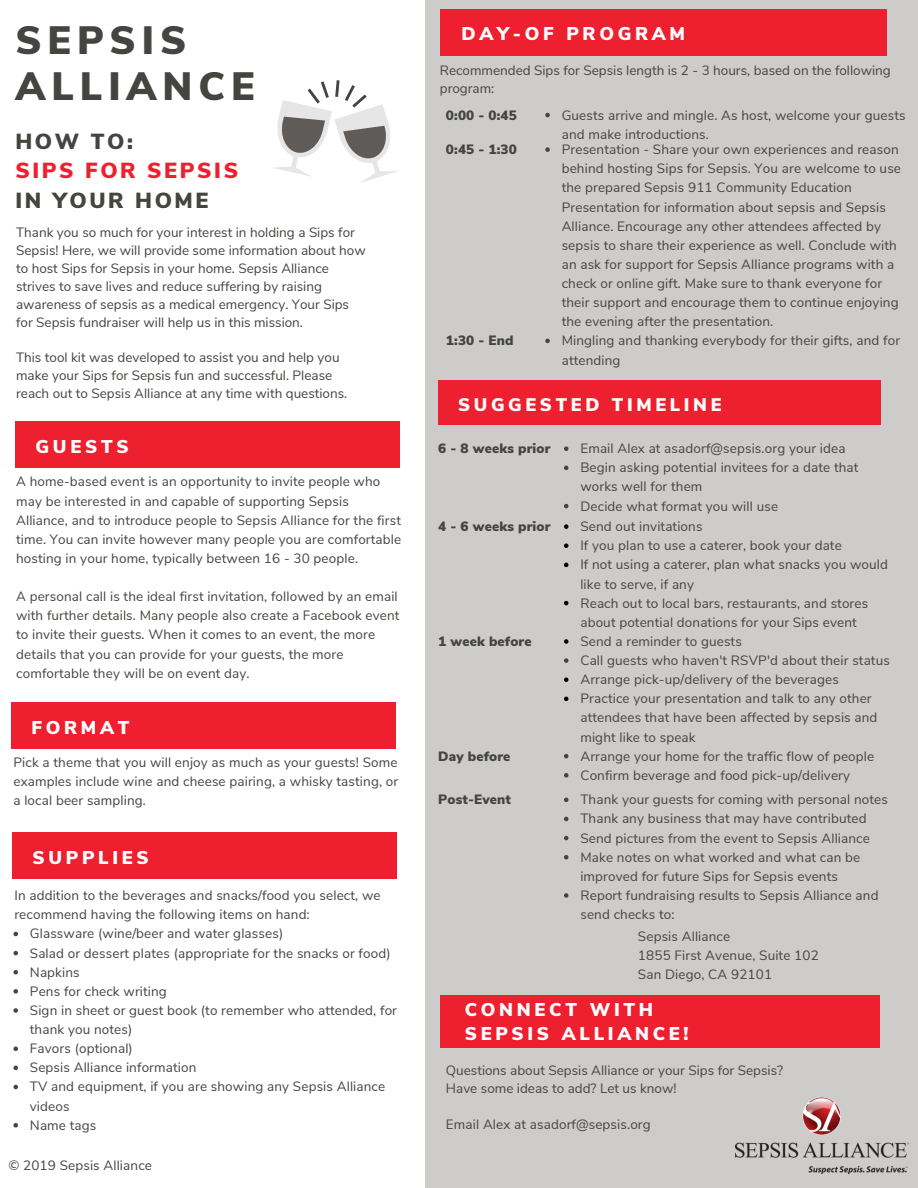
<style>
.page{position:relative;width:918px;height:1188px;background:#fff}
.page>*{position:absolute;margin:0;border:0;box-sizing:border-box;transform-origin:0 0}
.t1{font:900 39.45px/46px "Nunito Sans";letter-spacing:.15em;color:#444440}
.t2{font:900 21.75px "Nunito Sans";letter-spacing:.12em;color:#444440}
.t3{font:900 21.75px "Nunito Sans";letter-spacing:.12em;color:#ee2030}
.t4{font:900 18.45px/23.7px "Nunito Sans";letter-spacing:.2em;color:#fff}
.t5{font:900 18.15px "Nunito Sans";letter-spacing:.2em;color:#fff}
.t6{font:13.5px/19.2px "Nunito Sans";letter-spacing:.01em;color:#444440}
.t7{font:900 13.5px "Nunito Sans";letter-spacing:.01em;color:#444440}
</style>
<div class="page">
<div style="left:425px;top:0;width:493px;height:1188px;background:#cdcccb"></div>
<div style="left:15px;top:422px;width:385px;height:46px;background:#ee2030"></div>
<div style="left:440px;top:10px;width:446px;height:46px;background:#ee2030"></div>
<img style="left:736px;top:1097px;width:173px;height:77px">
<div style="left:440px;top:995px;width:440px;height:53px;background:#ee2030"></div>
<svg style="left:274px;top:80px;width:123px;height:103px"></svg>
<div style="left:11px;top:703px;width:385px;height:46px;background:#ee2030"></div>
<div style="left:438px;top:380px;width:442px;height:45px;background:#ee2030"></div>
<svg style="left:564px;top:446px;width:4px;height:5px"></svg>
<svg style="left:564px;top:466px;width:4px;height:4px"></svg>
<svg style="left:564px;top:504px;width:4px;height:4px"></svg>
<svg style="left:564px;top:524px;width:4px;height:5px"></svg>
<svg style="left:564px;top:544px;width:4px;height:4px"></svg>
<svg style="left:564px;top:563px;width:4px;height:4px"></svg>
<svg style="left:564px;top:601px;width:4px;height:4px"></svg>
<svg style="left:564px;top:639px;width:4px;height:5px"></svg>
<svg style="left:564px;top:658px;width:4px;height:5px"></svg>
<svg style="left:564px;top:677px;width:4px;height:5px"></svg>
<svg style="left:564px;top:697px;width:4px;height:4px"></svg>
<svg style="left:564px;top:754px;width:4px;height:4px"></svg>
<svg style="left:564px;top:773px;width:4px;height:5px"></svg>
<svg style="left:564px;top:798px;width:4px;height:4px"></svg>
<svg style="left:564px;top:817px;width:4px;height:4px"></svg>
<svg style="left:564px;top:836px;width:4px;height:4px"></svg>
<svg style="left:564px;top:855px;width:4px;height:4px"></svg>
<svg style="left:564px;top:893px;width:4px;height:5px"></svg>
<svg style="left:545px;top:113px;width:5px;height:4px"></svg>
<svg style="left:545px;top:147px;width:5px;height:5px"></svg>
<svg style="left:545px;top:339px;width:5px;height:4px"></svg>
<div style="left:12px;top:832px;width:385px;height:46px;background:#ee2030"></div>
<svg style="left:13px;top:932px;width:5px;height:4px"></svg>
<svg style="left:13px;top:951px;width:5px;height:4px"></svg>
<svg style="left:13px;top:970px;width:5px;height:4px"></svg>
<svg style="left:13px;top:989px;width:5px;height:5px"></svg>
<svg style="left:13px;top:1008px;width:5px;height:5px"></svg>
<svg style="left:13px;top:1046px;width:5px;height:5px"></svg>
<svg style="left:13px;top:1066px;width:5px;height:4px"></svg>
<svg style="left:13px;top:1085px;width:5px;height:4px"></svg>
<svg style="left:13px;top:1123px;width:5px;height:4px"></svg>
<h1 class="t1" style="left:15px;top:18px;width:241px">SEPSIS<br>ALLIANCE</h1>
<h2 class="t2" style="left:15px;top:127px;width:119px">HOW TO:</h2>
<h2 class="t3" style="left:15px;top:156px;width:224px">SIPS FOR SEPSIS</h2>
<h2 class="t2" style="left:15px;top:186px;width:195px">IN YOUR HOME</h2>
<p class="t6" style="left:16px;top:224px;width:351px;line-height:17.9px">Thank you so much for your interest in holding a Sips for Sepsis! Here, we will provide some information about how to host Sips for Sepsis in your home. Sepsis Alliance strives to save lives and reduce suffering by raising awareness of sepsis as a medical emergency. Your Sips for Sepsis fundraiser will help us in this mission.</p>
<p class="t6" style="left:16px;top:349px;width:333px;line-height:17.9px">This tool kit was developed to assist you and help you make your Sips for Sepsis fun and successful. Please reach out to Sepsis Alliance at any time with questions.</p>
<h3 class="t4" style="left:36px;top:435px;width:94px">GUESTS</h3>
<p class="t6" style="left:16px;top:472px;width:387px">A home-based event is an opportunity to invite people who may be interested in and capable of supporting Sepsis Alliance, and to introduce people to Sepsis Alliance for the first time. You can invite however many people you are comfortable hosting in your home, typically between 16 - 30 people.</p>
<p class="t6" style="left:16px;top:587px;width:385px">A personal call is the ideal first invitation, followed by an email with further details. Many people also create a Facebook event to invite their guests. When it comes to an event, the more details that you can provide for your guests, the more comfortable they will be on event day.</p>
<h3 class="t4" style="left:31px;top:716px;width:99px">FORMAT</h3>
<p class="t6" style="left:13px;top:753px;width:386px;text-align:justify">Pick a theme that you will enjoy as much as your guests! Some examples include wine and cheese pairing, a whisky tasting, or a local beer sampling.</p>
<h3 class="t4" style="left:33px;top:846px;width:118px">SUPPLIES</h3>
<p class="t6" style="left:14px;top:886px;width:368px">In addition to the beverages and snacks/food you select, we</p>
<p class="t6" style="left:14px;top:905px;width:297px">recommend having the following items on hand:</p>
<p class="t6" style="left:30px;top:924px;width:255px">Glassware (wine/beer and water glasses)</p>
<p class="t6" style="left:30px;top:944px;width:362px">Salad or dessert plates (appropriate for the snacks or food)</p>
<p class="t6" style="left:30px;top:963px;width:51px">Napkins</p>
<p class="t6" style="left:30px;top:982px;width:138px">Pens for check writing</p>
<p class="t6" style="left:30px;top:1001px;width:369px">Sign in sheet or guest book (to remember who attended, for</p>
<p class="t6" style="left:30px;top:1020px;width:104px">thank you notes)</p>
<p class="t6" style="left:30px;top:1039px;width:104px">Favors (optional)</p>
<p class="t6" style="left:30px;top:1058px;width:168px">Sepsis Alliance information</p>
<p class="t6" style="left:30px;top:1077px;width:357px">TV and equipment, if you are showing any Sepsis Alliance</p>
<p class="t6" style="left:30px;top:1097px;width:41px">videos</p>
<p class="t6" style="left:30px;top:1116px;width:68px">Name tags</p>
<p class="t6" style="left:8px;top:1156px;width:145px">© 2019 Sepsis Alliance</p>
<h3 class="t4" style="left:462px;top:22px;width:225px">DAY-OF PROGRAM</h3>
<p class="t6" style="left:440px;top:62px;width:452px;line-height:18.1px">Recommended Sips for Sepsis length is 2 - 3 hours, based on the following program:</p>
<p class="t7" style="left:446px;top:106px;width:73px">0:00 - 0:45</p>
<p class="t6" style="left:562px;top:105px;width:345px">Guests arrive and mingle. As host, welcome your guests and make introductions.</p>
<p class="t7" style="left:446px;top:140px;width:73px">0:45 - 1:30</p>
<p class="t6" style="left:562px;top:140px;width:341px">Presentation - Share your own experiences and reason behind hosting Sips for Sepsis. You are welcome to use the prepared Sepsis 911 Community Education Presentation for information about sepsis and Sepsis Alliance. Encourage any other attendees affected by sepsis to share their experience as well. Conclude with an ask for support for Sepsis Alliance programs with a check or online gift. Make sure to thank everyone for their support and encourage them to continue enjoying the evening after the presentation.</p>
<p class="t7" style="left:446px;top:332px;width:69px">1:30 - End</p>
<p class="t6" style="left:562px;top:331px;width:340px">Mingling and thanking everybody for their gifts, and for attending</p>
<h3 class="t5" style="left:458px;top:393px;width:265px">SUGGESTED TIMELINE</h3>
<p class="t7" style="left:438px;top:440px;width:114px">6 - 8 weeks prior</p>
<p class="t6" style="left:580px;top:439px;width:280px">Email Alex at asadorf@sepsis.org your idea Begin asking potential invitees for a date that works well for them<br>Decide what format you will use</p>
<p class="t7" style="left:438px;top:517px;width:114px">4 - 6 weeks prior</p>
<p class="t6" style="left:580px;top:517px;width:309px">Send out invitations<br>If you plan to use a caterer, book your date<br>If not using a caterer, plan what snacks you would like to serve, if any<br>Reach out to local bars, restaurants, and stores about potential donations for your Sips event</p>
<p class="t7" style="left:438px;top:632px;width:95px">1 week before</p>
<p class="t6" style="left:580px;top:632px;width:311px">Send a reminder to guests<br>Call guests who haven't RSVP'd about their status Arrange pick-up/delivery of the beverages Practice your presentation and talk to any other attendees that have been affected by sepsis and might like to speak</p>
<p class="t7" style="left:438px;top:747px;width:74px">Day before</p>
<p class="t6" style="left:580px;top:747px;width:295px">Arrange your home for the traffic flow of people<br>Confirm beverage and food pick-up/delivery</p>
<p class="t7" style="left:438px;top:791px;width:74px">Post-Event</p>
<p class="t6" style="left:580px;top:790px;width:309px">Thank your guests for coming with personal notes Thank any business that may have contributed Send pictures from the event to Sepsis Alliance Make notes on what worked and what can be improved for future Sips for Sepsis events<br>Report fundraising results to Sepsis Alliance and send checks to:</p>
<p class="t6" style="left:638px;top:927px;width:182px">Sepsis Alliance<br>1855 First Avenue, Suite 102<br>San Diego, CA 92101</p>
<h3 class="t4" style="left:465px;top:998px;width:225px">CONNECT WITH<br>SEPSIS ALLIANCE!</h3>
<p class="t6" style="left:446px;top:1062px;width:339px;line-height:18px">Questions about Sepsis Alliance or your Sips for Sepsis?<br>Have some ideas to add? Let us know!</p>
<p class="t6" style="left:446px;top:1115px;width:206px">Email Alex at asadorf@sepsis.org</p>
</div>
